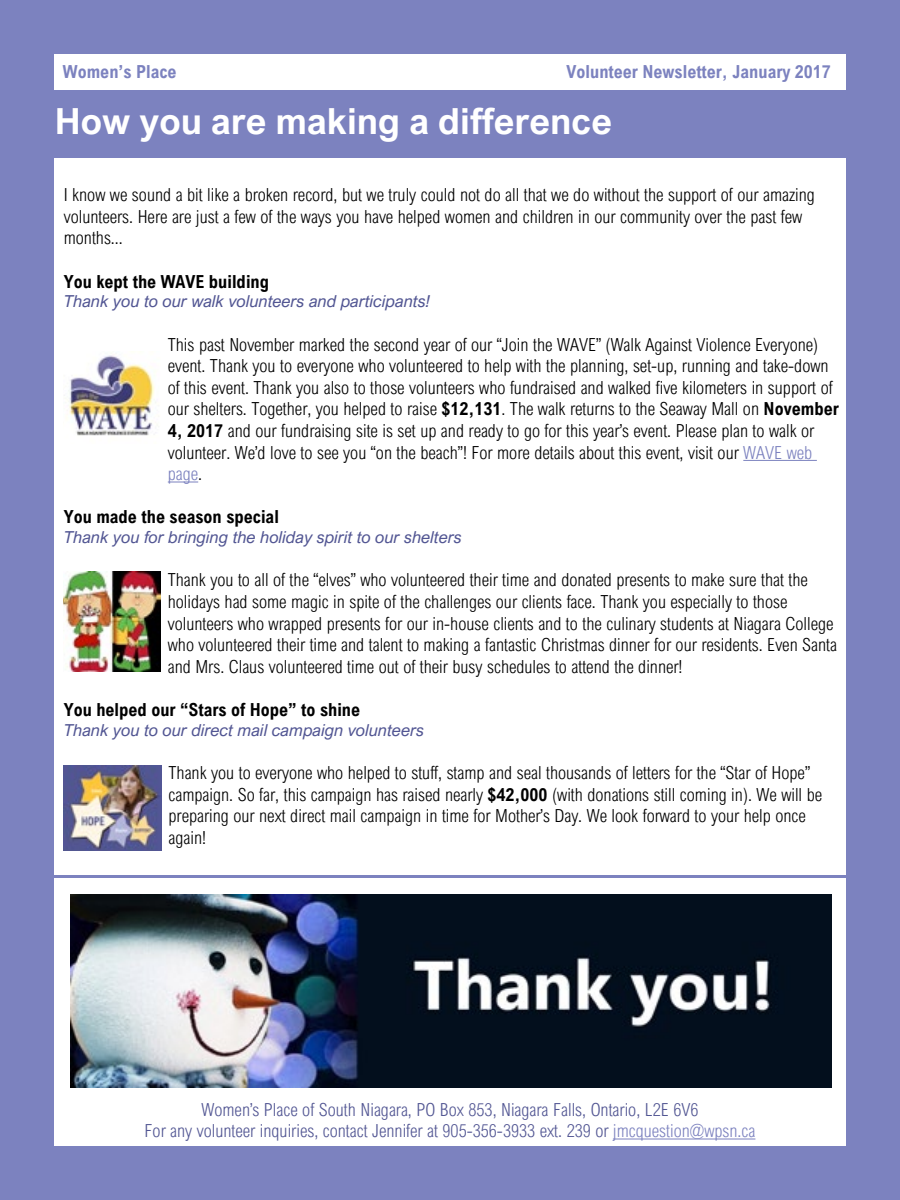
<style>
.page{position:relative;width:900px;height:1200px;background:#7c82bf}
.page>*{position:absolute;margin:0;border:0;box-sizing:border-box;transform-origin:0 0}
.t1{font:700 36px "Arial Nova";color:#fff}
.t2{font:300 18px/21.6px "Arial Nova Cond";color:#000}
.t3{font:300 18px/21.6px "Arial Nova Cond";color:#525693;text-align:center}
.t4{font:700 18px "Arial Nova Cond";color:#000}
.t5{font:700 18px "Arial Nova Cond";color:#7c82bf}
.t6{font:italic 16.5px "Arial Nova";color:#525693}
.s1{font-weight:700}
.s2{color:#7c82bf}
</style>
<div class="page">
<div style="left:54px;top:54px;width:792px;height:1092px;background:#fff"></div>
<hr style="left:743px;top:460px;width:74px;height:1px;background:#7c82bf">
<hr style="left:168px;top:482px;width:30px;height:1px;background:#7c82bf">
<img style="left:64px;top:765px;width:97px;height:85px">
<div style="left:49px;top:90px;width:802px;height:68px;background:#7c82bf"></div>
<img style="left:67px;top:355px;width:89px;height:81px">
<img style="left:63px;top:572px;width:97px;height:99px">
<hr style="left:52px;top:875px;width:797px;height:3px;background:#7c82bf">
<hr style="left:613px;top:1139px;width:142px;height:1px;background:#7c82bf">
<img style="left:70px;top:894px;width:761px;height:193px">
<p class="t5" style="left:63px;top:60px;width:115px">Women’s Place</p>
<p class="t5" style="left:567px;top:60px;width:266px">Volunteer Newsletter, January 2017</p>
<h1 class="t1" style="left:55px;top:100px;width:559px">How you are making a difference</h1>
<p class="t2" style="left:64px;top:184px;width:753px">I know we sound a bit like a broken record, but we truly could not do all that we do without the support of our amazing volunteers. Here are just a few of the ways you have helped women and children in our community over the past few months...</p>
<p class="t4" style="left:64px;top:270px;width:207px">You kept the WAVE building</p>
<p class="t6" style="left:64px;top:292px;width:368px">Thank you to our walk volunteers and participants!</p>
<p class="t2" style="left:168px;top:333px;width:672px">This past November marked the second year of our “Join the WAVE” (Walk Against Violence Everyone) event. Thank you to everyone who volunteered to help with the planning, set-up, running and take-down of this event. Thank you also to those volunteers who fundraised and walked five kilometers in support of our shelters. Together, you helped to raise <span class="s1">$12,131</span>. The walk returns to the Seaway Mall on <span class="s1">November 4, 2017</span> and our fundraising site is set up and ready to go for this year’s event. Please plan to walk or volunteer. We’d love to see you “on the beach”! For more details about this event, visit our <span class="s2">WAVE web page</span>.</p>
<p class="t4" style="left:64px;top:506px;width:217px">You made the season special</p>
<p class="t6" style="left:64px;top:528px;width:400px">Thank you for bringing the holiday spirit to our shelters</p>
<p class="t2" style="left:168px;top:569px;width:671px">Thank you to all of the “elves” who volunteered their time and donated presents to make sure that the holidays had some magic in spite of the challenges our clients face. Thank you especially to those volunteers who wrapped presents for our in-house clients and to the culinary students at Niagara College who volunteered their time and talent to making a fantastic Christmas dinner for our residents. Even Santa and Mrs. Claus volunteered time out of their busy schedules to attend the dinner!</p>
<p class="t4" style="left:64px;top:698px;width:298px">You helped our “Stars of Hope” to shine</p>
<p class="t6" style="left:64px;top:721px;width:362px">Thank you to our direct mail campaign volunteers</p>
<p class="t2" style="left:169px;top:762px;width:655px">Thank you to everyone who helped to stuff, stamp and seal thousands of letters for the “Star of Hope” campaign. So far, this campaign has raised nearly <span class="s1">$42,000</span> (with donations still coming in). We will be preparing our next direct mail campaign in time for Mother’s Day. We look forward to your help once again!</p>
<p class="t3" style="left:145px;top:1098px;width:612px">Women’s Place of South Niagara, PO Box 853, Niagara Falls, Ontario, L2E 6V6<br>For any volunteer inquiries, contact Jennifer at 905-356-3933 ext. 239 or <span class="s2">jmcquestion@wpsn.ca</span></p>
</div>
